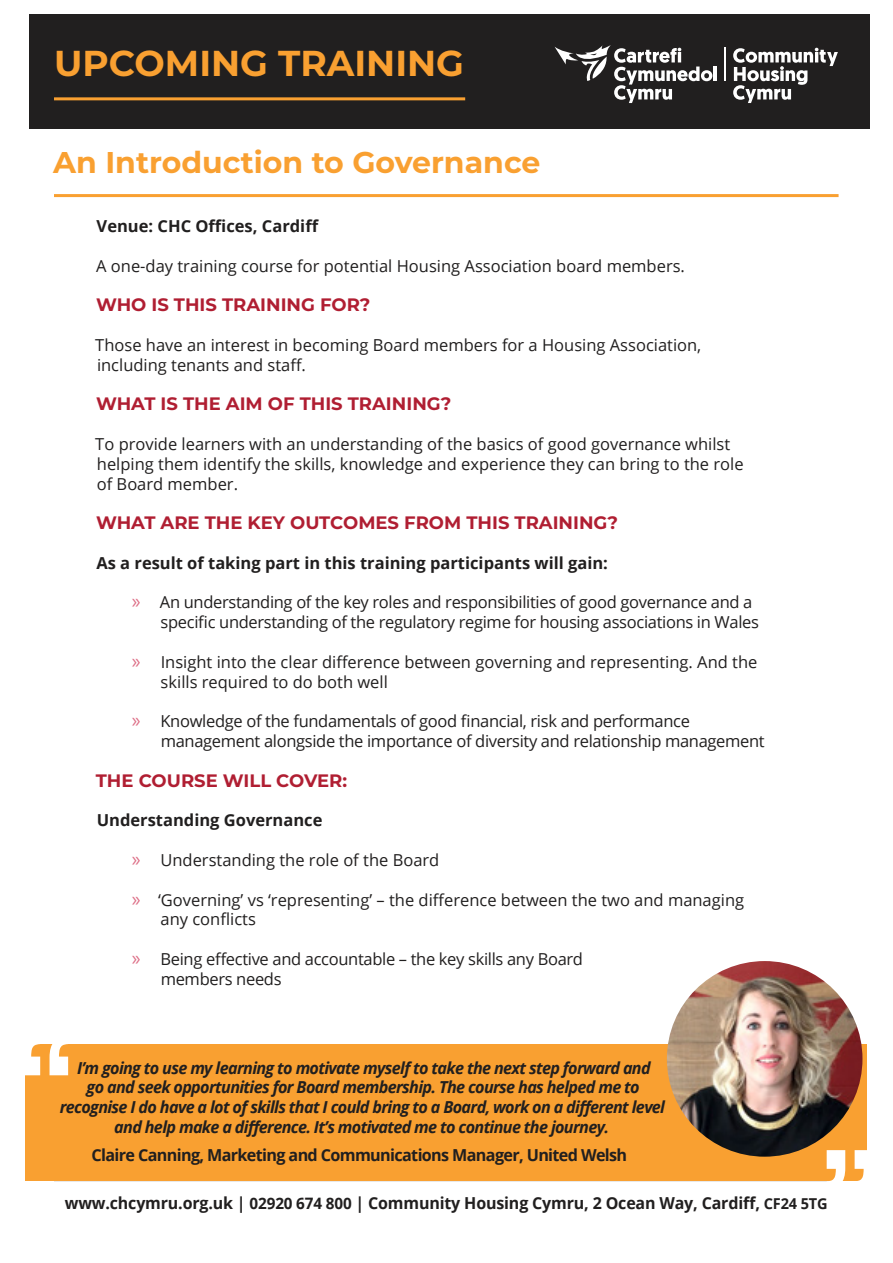
<style>
.page{position:relative;width:893px;height:1263px;background:#fff}
.page>*{position:absolute;margin:0;border:0;box-sizing:border-box;transform-origin:0 0}
.t1{font:700 105px "Rockwell";color:#fff}
.t2{font:700 36px "Montserrat";color:#f9a031}
.t3{font:700 30px "Montserrat";color:#f9a031}
.t4{font:700 18px "Montserrat";color:#b01e32}
.t5{font:16.5px/19.8px "Open Sans";color:#211f1f}
.t6{font:16.5px/19.8px "Open Sans";letter-spacing:-.02em;color:#211f1f}
.t7{font:italic 700 16.5px/19.8px "Open Sans";letter-spacing:-.04em;color:#211f1f;text-align:center}
.Paragraph_Bold{font:700 16.5px "Open Sans";letter-spacing:-.01em;color:#211f1f}
.Paragraph_Bold-2{font:700 16.5px "Open Sans";letter-spacing:-.04em;color:#211f1f}
.s1{font-family:"Myriad Pro";font-size:21px;color:#dd6e86}
.s2{font-size:15.75px}
.s3{font-size:15px}
</style>
<div class="page">
<div style="left:29px;top:15px;width:841px;height:114px;background:#211f1f"></div>
<hr style="left:54px;top:97px;width:411px;height:3px;background:#f9a031">
<hr style="left:725px;top:48px;width:1px;height:33px;background:#fff">
<hr style="left:714px;top:67px;width:3px;height:14px;background:#fff">
<svg style="left:733px;top:48px;width:105px;height:55px"></svg>
<svg style="left:555px;top:45px;width:157px;height:58px"></svg>
<hr style="left:54px;top:1180px;width:785px;height:2px;background:#e6e6e6">
<hr style="left:54px;top:194px;width:784px;height:3px;background:#f9a031">
<div style="left:26px;top:1044px;width:840px;height:136px;background:#f9a031"></div>
<img style="left:667px;top:961px;width:195px;height:196px;border-radius:98px">
<h1 class="t2" style="left:54px;top:37px;width:412px">UPCOMING TRAINING</h1>
<h1 class="t3" style="left:53px;top:141px;width:489px">An Introduction to Governance</h1>
<p class="Paragraph_Bold" style="left:97px;top:215px;width:224px">Venue: CHC Offices, Cardiff</p>
<p class="t5" style="left:96px;top:255px;width:590px">A one-day training course for potential Housing Association board members.</p>
<h3 class="t4" style="left:96px;top:292px;width:276px">WHO IS THIS TRAINING FOR?</h3>
<p class="t5" style="left:95px;top:335px;width:607px">Those have an interest in becoming Board members for a Housing Association, including tenants and staff.</p>
<h3 class="t4" style="left:96px;top:391px;width:357px">WHAT IS THE AIM OF THIS TRAINING?</h3>
<p class="t5" style="left:95px;top:434px;width:650px">To provide learners with an understanding of the basics of good governance whilst helping them identify the skills, knowledge and experience they can bring to the role of Board member.</p>
<h3 class="t4" style="left:96px;top:510px;width:524px">WHAT ARE THE KEY OUTCOMES FROM THIS TRAINING?</h3>
<p class="Paragraph_Bold" style="left:96px;top:551px;width:513px">As a result of taking part in this training participants will gain:</p>
<p class="t6" style="left:161px;top:592px;width:600px;text-indent:-29px"><span class="s1">»</span> An understanding of the key roles and responsibilities of good governance and a specific understanding of the regulatory regime for housing associations in Wales</p>
<p class="t5" style="left:161px;top:651px;width:598px;text-indent:-29px"><span class="s1">»</span> Insight into the clear difference between governing and representing. And the skills required to do both well</p>
<p class="t6" style="left:161px;top:711px;width:606px;text-indent:-29px"><span class="s1">»</span> Knowledge of the fundamentals of good financial, risk and performance management alongside the importance of diversity and relationship management</p>
<h3 class="t4" style="left:96px;top:767px;width:253px">THE COURSE WILL COVER:</h3>
<p class="Paragraph_Bold" style="left:97px;top:809px;width:227px">Understanding Governance</p>
<p class="t5" style="left:132px;top:849px;width:309px"><span class="s1">»</span> Understanding the role of the Board</p>
<p class="t5" style="left:161px;top:889px;width:585px;text-indent:-29px"><span class="s1">»</span> ‘Governing’ vs ‘representing’ – the difference between the two and managing any conflicts</p>
<p class="t6" style="left:161px;top:948px;width:424px;text-indent:-29px"><span class="s1">»</span> Being effective and accountable – the key skills any Board members needs</p>
<p class="t1" style="left:14px;top:1007px;width:63px">“</p>
<p class="t7" style="left:60px;top:1057px;width:607px">I’m going to use my learning to motivate myself to take the next step forward and<br>go and seek opportunities for Board membership. The course has helped me to recognise I do have a lot of skills that I could bring to a Board, work on a different level and help make a difference. It’s motivated me to continue the journey.</p>
<p class="Paragraph_Bold-2" style="left:92px;top:1143px;width:537px">Claire Canning, Marketing and Communications Manager, United Welsh</p>
<p class="t1" style="left:880px;top:1218px;width:63px;rotate:-180deg">“</p>
<p class="Paragraph_Bold" style="left:65px;top:1192px;width:764px">www.chcymru.org.uk | <span class="s2">02920 674 800</span> | Community Housing Cymru, 2 Ocean Way, Cardiff, <span class="s3">CF24 5TG</span></p>
</div>
